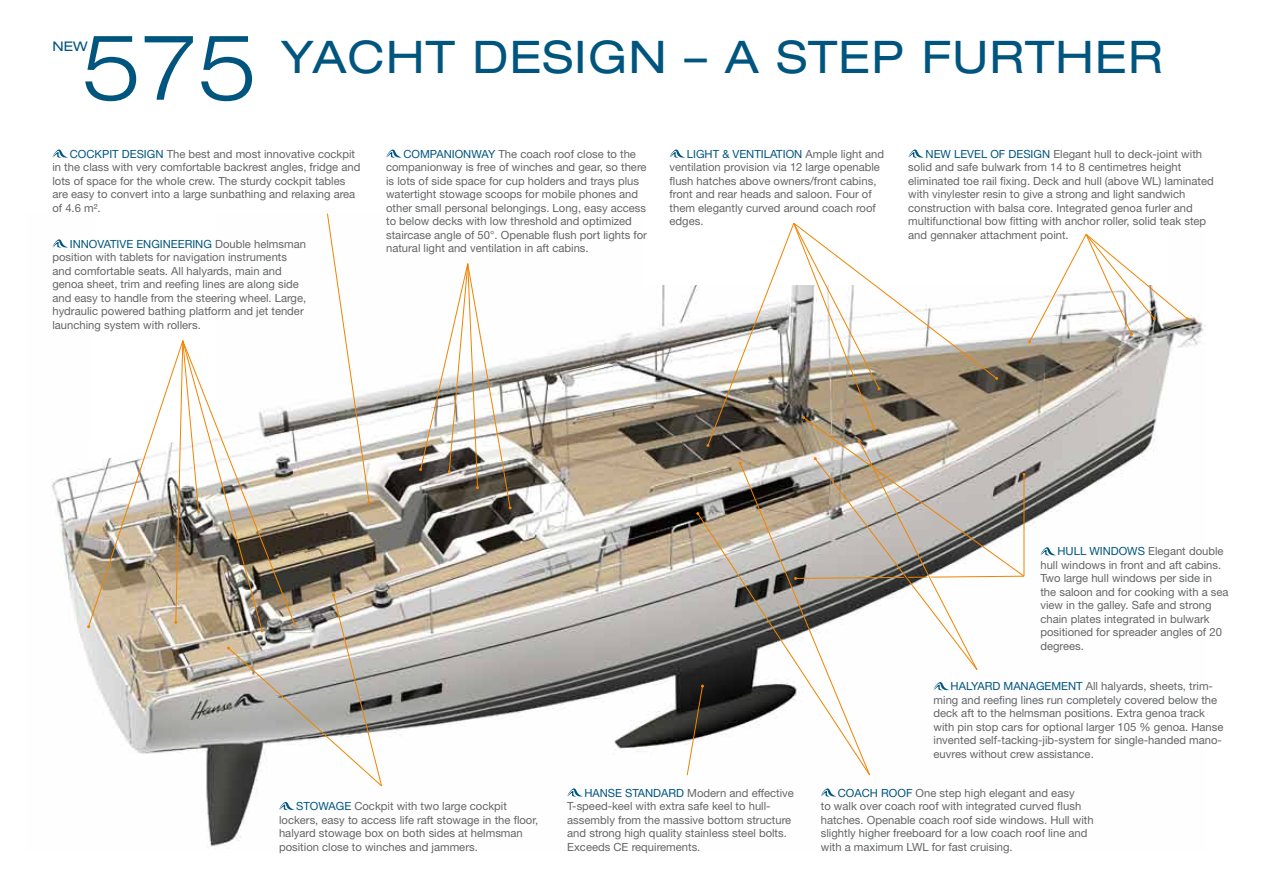
<style>
.page{position:relative;width:1263px;height:893px;background:#fff}
.page>*{position:absolute;margin:0;border:0;box-sizing:border-box;transform-origin:0 0}
.t1{font:300 expanded 91.8px "Helvetica Neue LT Pro";color:#00557f}
.t2{font:expanded 45px "Helvetica Neue LT Pro";letter-spacing:.03em;color:#00557f}
.t3{font:expanded 13.2px "Helvetica Neue LT Pro";color:#00557f}
.t4{font:11.25px/13.5px "Helvetica Neue LT Pro";color:#646567}
.s1{color:#00557f}
</style>
<div class="page">
<img style="left:51px;top:285px;width:1154px;height:562px">
<svg style="left:52px;top:150px;width:16px;height:8px"></svg>
<svg style="left:821px;top:788px;width:15px;height:9px"></svg>
<svg style="left:567px;top:788px;width:16px;height:9px"></svg>
<svg style="left:279px;top:802px;width:16px;height:8px"></svg>
<svg style="left:52px;top:239px;width:16px;height:9px"></svg>
<svg style="left:669px;top:150px;width:16px;height:8px"></svg>
<svg style="left:908px;top:150px;width:16px;height:8px"></svg>
<svg style="left:386px;top:150px;width:16px;height:8px"></svg>
<svg style="left:419px;top:263px;width:93px;height:246px"></svg>
<svg style="left:87px;top:213px;width:296px;height:574px"></svg>
<svg style="left:686px;top:223px;width:503px;height:553px"></svg>
<h1 class="t1" style="left:81px;top:11px;width:179px">575</h1>
<p class="t3" style="left:52px;top:38px;width:37px">NEW</p>
<h2 class="t2" style="left:281px;top:28px;width:883px">YACHT DESIGN – A STEP FURTHER</h2>
<p class="t4" style="left:52px;top:147px;width:309px;text-indent:17px"><span class="s1">COCKPIT DESIGN</span> The best and most innovative cockpit in the class with very comfortable backrest angles, fridge and lots of space for the whole crew. The sturdy cockpit tables are easy to convert into a large sunbathing and relaxing area of 4.6 m².</p>
<p class="t4" style="left:52px;top:237px;width:255px;text-indent:17px"><span class="s1">INNOVATIVE ENGINEERING</span> Double helmsman position with tablets for navigation instruments and comfortable seats. All halyards, main and genoa sheet, trim and reefing lines are along side and easy to handle from the steering wheel. Large, hydraulic powered bathing platform and jet tender launching system with rollers.</p>
<p class="t4" style="left:386px;top:147px;width:262px;text-indent:17px"><span class="s1">COMPANIONWAY</span> The coach roof close to the companionway is free of winches and gear, so there is lots of side space for cup holders and trays plus watertight stowage scoops for mobile phones and other small personal belongings. Long, easy access to below decks with low threshold and optimized staircase angle of 50°. Openable flush port lights for natural light and ventilation in aft cabins.</p>
<p class="t4" style="left:669px;top:147px;width:216px;text-indent:17px"><span class="s1">LIGHT &amp; VENTILATION</span> Ample light and ventilation provision via 12 large openable flush hatches above owners/front cabins, front and rear heads and saloon. Four of them elegantly curved around coach roof edges.</p>
<p class="t4" style="left:908px;top:147px;width:307px;text-indent:17px"><span class="s1">NEW LEVEL OF DESIGN</span> Elegant hull to deck-joint with solid and safe bulwark from 14 to 8 centimetres height eliminated toe rail fixing. Deck and hull (above WL) laminated with vinylester resin to give a strong and light sandwich construction with balsa core. Integrated genoa furler and multifunctional bow fitting with anchor roller, solid teak step and gennaker attachment point.</p>
<p class="t4" style="left:279px;top:799px;width:261px;text-indent:17px"><span class="s1">STOWAGE</span> Cockpit with two large cockpit lockers, easy to access life raft stowage in the floor, halyard stowage box on both sides at helmsman position close to winches and jammers.</p>
<p class="t4" style="left:567px;top:786px;width:228px;text-indent:17px"><span class="s1">HANSE STANDARD</span> Modern and effective T-speed-keel with extra safe keel to hull&shy;assembly from the massive bottom structure and strong high quality stainless steel bolts.<br>Exceeds CE requirements.</p>
<p class="t4" style="left:1040px;top:544px;width:190px;text-indent:17px"><span class="s1">HULL WINDOWS</span> Elegant double hull windows in front and aft cabins.<br>Two large hull windows per side in the saloon and for cooking with a sea view in the galley. Safe and strong chain plates integrated in bulwark positioned for spreader angles of 20 degrees.</p>
<p class="t4" style="left:933px;top:679px;width:291px;text-indent:17px"><span class="s1">HALYARD MANAGEMENT</span> All halyards, sheets, trim&shy;ming and reefing lines run completely covered below the deck aft to the helmsman positions. Extra genoa track with pin stop cars for optional larger 105 % genoa. Hanse invented self-tacking-jib-system for single-handed mano&shy;euvres without crew assistance.</p>
<p class="t4" style="left:821px;top:786px;width:274px;text-indent:17px"><span class="s1">COACH ROOF</span> One step high elegant and easy<br>to walk over coach roof with integrated curved flush hatches. Openable coach roof side windows. Hull with slightly higher freeboard for a low coach roof line and with a maximum LWL for fast cruising.</p>
</div>
